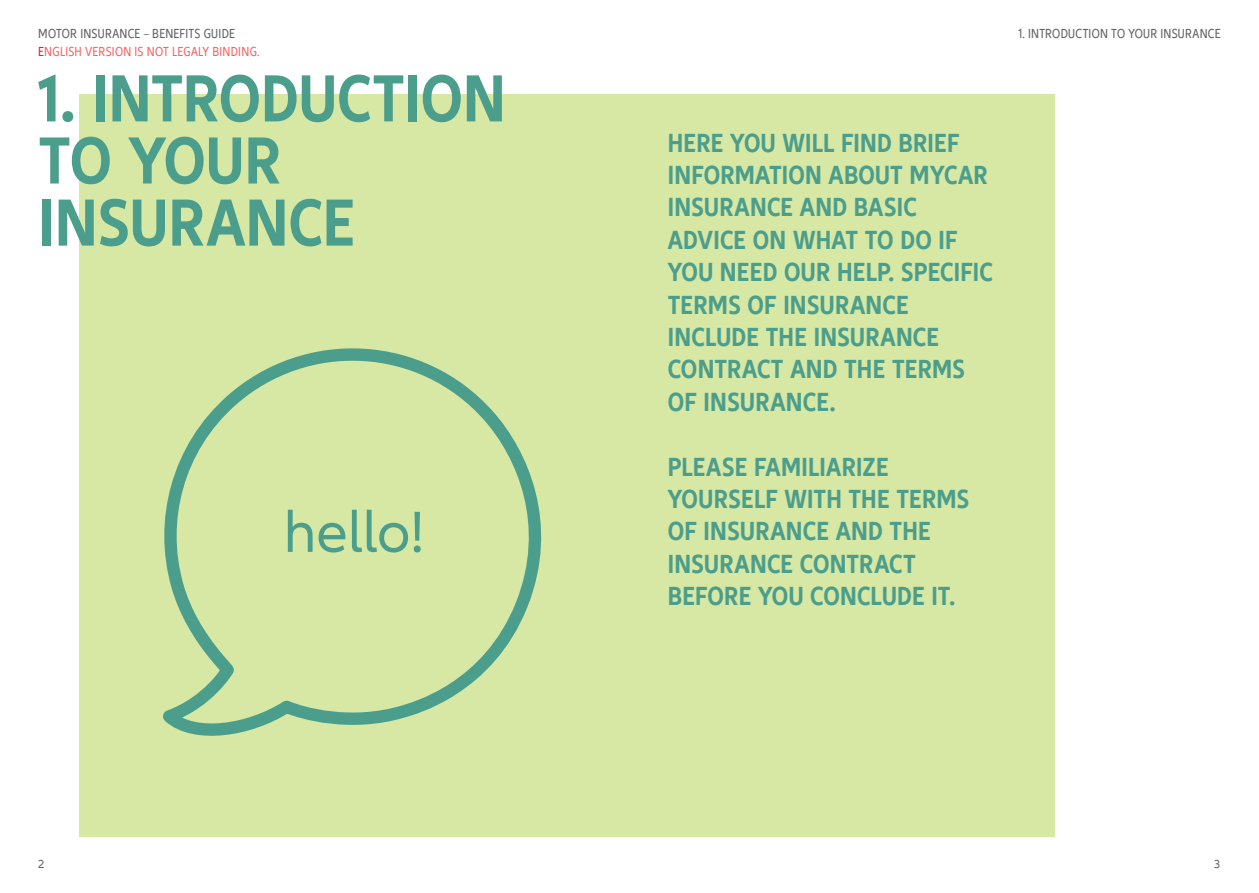
<style>
.page{position:relative;width:1259px;height:893px;background:#fff}
.page>*{position:absolute;margin:0;border:0;box-sizing:border-box;transform-origin:0 0}
.t1{font:700 condensed 69px/62.1px "Allianz Neo";letter-spacing:.005em;color:#4b9d8c}
.t2{font:60px "Allianz Neo";letter-spacing:-.005em;color:#4b9d8c}
.t3{font:700 condensed 27px/32.4px "Allianz Neo";letter-spacing:.01em;color:#4b9d8c}
.t4{font:condensed 13.5px "Allianz Neo";letter-spacing:.02em;color:#636366}
.t5{font:condensed 13.5px "Allianz Neo";letter-spacing:.02em;color:#f16667}
.t6{font:12px "Allianz Neo";color:#636366}
.s1{color:#ed1845}
</style>
<div class="page">
<div style="left:80px;top:94px;width:974px;height:742px;background:#d7e7a4"></div>
<svg style="left:163px;top:348px;width:379px;height:388px"></svg>
<p class="t4" style="left:38px;top:26px;width:198px">MOTOR INSURANCE – BENEFITS GUIDE</p>
<p class="t4" style="left:1018px;top:26px;width:204px">1. INTRODUCTION TO YOUR INSURANCE</p>
<p class="t5" style="left:38px;top:43px;width:223px"><span class="s1">E</span>NGLISH VERSION IS NOT LEGALY BINDING.</p>
<h1 class="t1" style="left:38px;top:69px;width:469px">1. INTRODUCTION<br>TO YOUR<br>INSURANCE</h1>
<h2 class="t2" style="left:283px;top:498px;width:142px">hello!</h2>
<p class="t3" style="left:668px;top:127px;width:327px">HERE YOU WILL FIND BRIEF<br>INFORMATION ABOUT MYCAR<br>INSURANCE AND BASIC<br>ADVICE ON WHAT TO DO IF<br>YOU NEED OUR HELP. SPECIFIC<br>TERMS OF INSURANCE<br>INCLUDE THE INSURANCE<br>CONTRACT AND THE TERMS<br>OF INSURANCE.</p>
<p class="t3" style="left:668px;top:451px;width:303px">PLEASE FAMILIARIZE<br>YOURSELF WITH THE TERMS<br>OF INSURANCE AND THE<br>INSURANCE CONTRACT<br>BEFORE YOU CONCLUDE IT.</p>
<p class="t6" style="left:38px;top:857px;width:8px">2</p>
<p class="t6" style="left:1214px;top:857px;width:8px">3</p>
</div>
